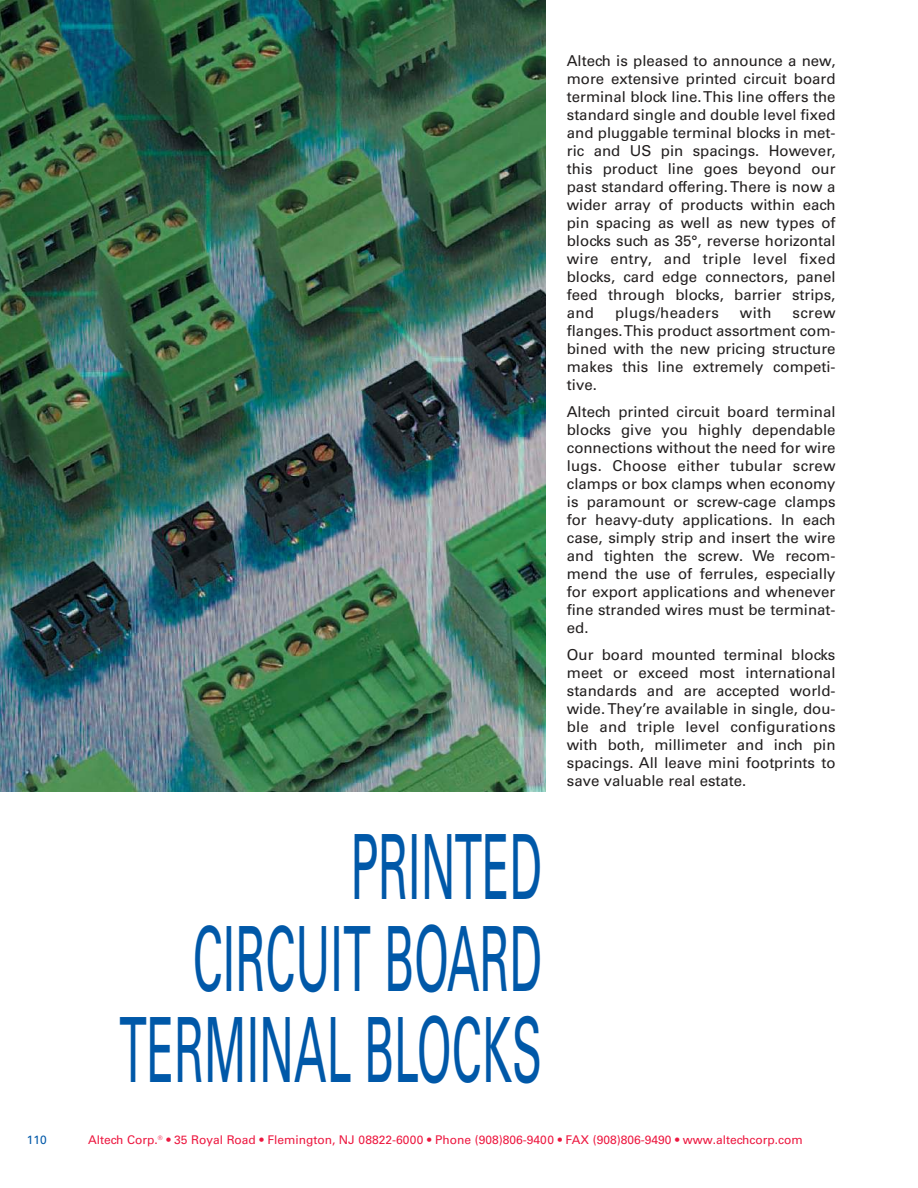
<style>
.page{position:relative;width:918px;height:1188px;background:#fff}
.page>*{position:absolute;margin:0;border:0;box-sizing:border-box;transform-origin:0 0}
.t1{font:90px/91.5px "Univers";color:#0058a8;text-align:right;scale:.5 1}
.t2{font:15px/18px "Univers";color:#221f1f;text-align:justify}
.t3{font:15px "Univers";letter-spacing:.02em;color:#221f1f}
.t4{font:12px "Univers";color:#ed1840}
.t5{font:12px "Univers";color:#0058a8}
</style>
<div class="page">
<img style="left:0;top:0;width:545px;height:791px">
<p class="t5" style="left:27px;top:1135px;width:22px">110</p>
<h1 class="t1" style="left:119px;top:828px;width:847px">PRINTED<br>CIRCUIT BOARD<br>TERMINAL BLOCKS</h1>
<p class="t2" style="left:567px;top:53px;width:270px">Altech is pleased to announce a new, more extensive printed circuit board terminal block line.This line offers the standard single and double level fixed and pluggable terminal blocks in met&shy;ric and US pin spacings. However, this product line goes beyond our past standard offering.There is now a wider array of products within each pin spacing as well as new types of blocks such as 35°, reverse horizontal wire entry, and triple level fixed blocks, card edge connectors, panel feed through blocks, barrier strips, and</p>
<p class="t3" style="left:615px;top:307px;width:105px">plugs/headers</p>
<p class="t2" style="left:740px;top:305px;width:33px">with</p>
<p class="t2" style="left:567px;top:305px;width:270px;text-indent:226px">screw flanges.This product assortment com&shy;bined with the new pricing structure makes this line extremely competi&shy;tive.</p>
<p class="t2" style="left:567px;top:404px;width:270px">Altech printed circuit board terminal blocks give you highly dependable connections without the need for wire lugs. Choose either tubular screw clamps or box clamps when economy is paramount or screw-cage clamps for heavy-duty applications. In each case, simply strip and insert the wire and tighten the screw. We recom&shy;mend the use of ferrules, especially for export applications and whenever fine stranded wires must be terminat&shy;ed.</p>
<p class="t2" style="left:567px;top:647px;width:270px">Our board mounted terminal blocks meet or exceed most international standards and are accepted world&shy;wide. They’re available in single, dou&shy;ble and triple level configurations with both, millimeter and inch pin spacings. All leave mini footprints to save valuable real estate.</p>
<p class="t4" style="left:88px;top:1135px;width:716px">Altech Corp.<sup>®</sup> • 35 Royal Road • Flemington, NJ 08822-6000 • Phone (908)806-9400 • FAX (908)806-9490 • www.altechcorp.com</p>
</div>
